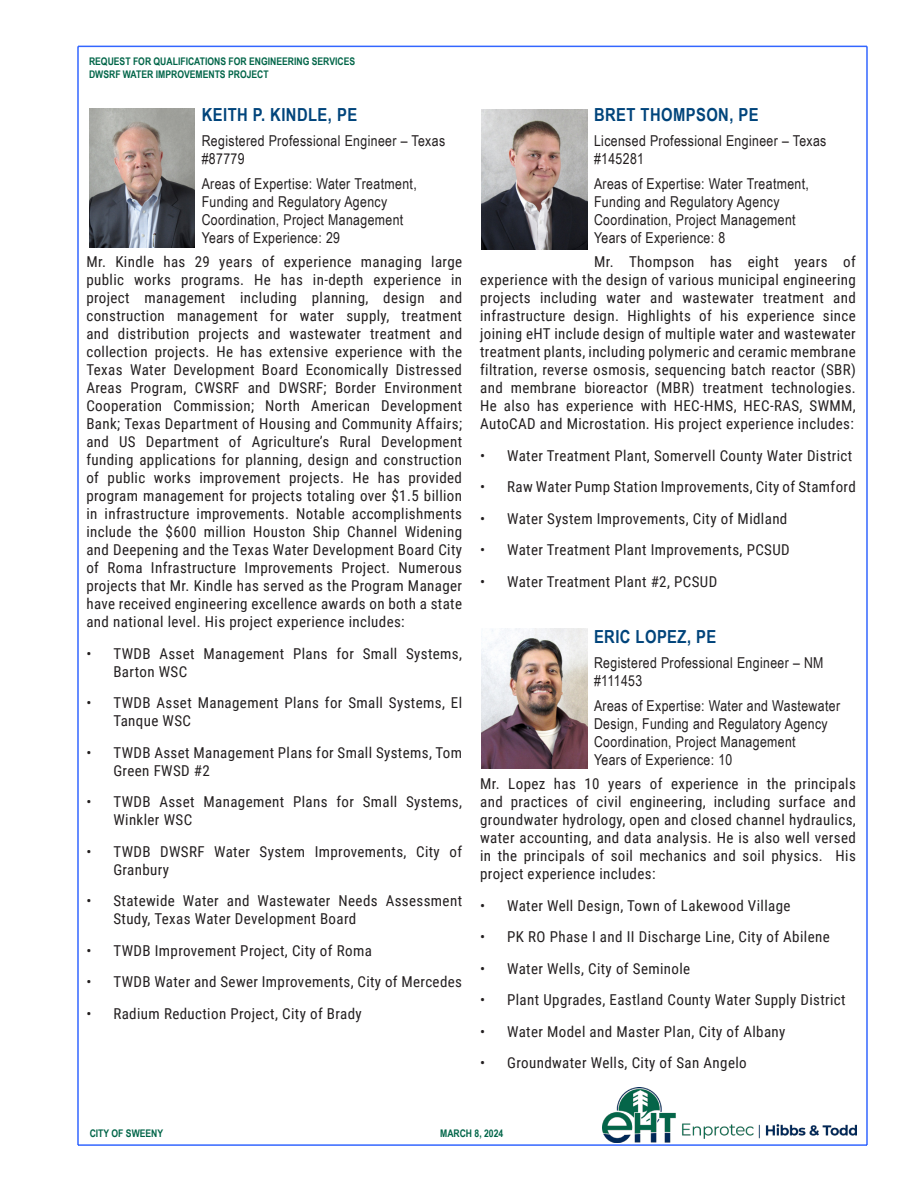
<style>
.page{position:relative;width:918px;height:1188px;background:#fff}
.page>*{position:absolute;margin:0;border:0;box-sizing:border-box;transform-origin:0 0}
.t1{font:700 18px "Arial Narrow";letter-spacing:.025em;color:#00447b}
.t2{font:15px/18px "Roboto Condensed";letter-spacing:.025em;color:#231f20}
.t3{font:15px/18px "Arial Narrow";letter-spacing:.025em;color:#231f20}
.t4{font:700 10.5px/12.6px "Arial Narrow";color:#006548}
</style>
<div class="page">
<hr style="left:78px;top:1144px;width:789px;height:2px;background:#36f">
<hr style="left:866px;top:46px;width:2px;height:1099px;background:#36f">
<hr style="left:78px;top:46px;width:789px;height:1px;background:#36f">
<hr style="left:77px;top:46px;width:2px;height:1099px;background:#36f">
<img style="left:603px;top:1087px;width:254px;height:55px">
<img style="left:89px;top:108px;width:106px;height:140px">
<img style="left:482px;top:110px;width:105px;height:140px">
<img style="left:482px;top:629px;width:105px;height:139px">
<p class="t4" style="left:89px;top:55px;width:268px">REQUEST FOR QUALIFICATIONS FOR ENGINEERING SERVICES<br>DWSRF WATER IMPROVEMENTS PROJECT</p>
<p class="t1" style="left:202px;top:101px;width:157px">KEITH P. KINDLE, PE</p>
<p class="t3" style="left:202px;top:131px;width:245px">Registered Professional Engineer – Texas #87779</p>
<p class="t3" style="left:202px;top:174px;width:217px">Areas of Expertise: Water Treatment,<br>Funding and Regulatory Agency<br>Coordination, Project Management<br>Years of Experience: 29</p>
<p class="t2" style="left:86px;top:252px;width:377px;text-align:justify">Mr. Kindle has 29 years of experience managing large public works programs. He has in-depth experience in project management including planning, design and construction management for water supply, treatment and distribution projects and wastewater treatment and collection projects. He has extensive experience with the Texas Water Development Board Economically Distressed Areas Program, CWSRF and DWSRF; Border Environment Cooperation Commission; North American Development Bank; Texas Department of Housing and Community Affairs; and US Department of Agriculture’s Rural Development funding applications for planning, design and construction of public works improvement projects. He has provided program management for projects totaling over $1.5 billion in infrastructure improvements. Notable accomplishments include the $600 million Houston Ship Channel Widening and Deepening and the Texas Water Development Board City of Roma Infrastructure Improvements Project. Numerous projects that Mr. Kindle has served as the Program Manager have received engineering excellence awards on both a state and national level. His project experience includes:</p>
<p class="t2" style="left:113px;top:644px;width:350px;text-indent:-27px">• TWDB Asset Management Plans for Small Systems,<br>Barton WSC</p>
<p class="t2" style="left:113px;top:693px;width:350px;text-indent:-27px">• TWDB Asset Management Plans for Small Systems, El<br>Tanque WSC</p>
<p class="t2" style="left:113px;top:743px;width:350px;text-indent:-27px">• TWDB Asset Management Plans for Small Systems, Tom<br>Green FWSD #2</p>
<p class="t2" style="left:113px;top:792px;width:350px;text-indent:-27px">• TWDB Asset Management Plans for Small Systems,<br>Winkler WSC</p>
<p class="t2" style="left:113px;top:842px;width:350px;text-indent:-27px">• TWDB DWSRF Water System Improvements, City of<br>Granbury</p>
<p class="t2" style="left:113px;top:891px;width:350px;text-indent:-27px">• Statewide Water and Wastewater Needs Assessment<br>Study, Texas Water Development Board</p>
<p class="t2" style="left:86px;top:941px;width:287px">• TWDB Improvement Project, City of Roma</p>
<p class="t2" style="left:86px;top:972px;width:377px">• TWDB Water and Sewer Improvements, City of Mercedes</p>
<p class="t2" style="left:86px;top:1004px;width:277px">• Radium Reduction Project, City of Brady</p>
<p class="t1" style="left:594px;top:101px;width:166px">BRET THOMPSON, PE</p>
<p class="t3" style="left:594px;top:131px;width:234px">Licensed Professional Engineer – Texas #145281</p>
<p class="t3" style="left:594px;top:174px;width:217px">Areas of Expertise: Water Treatment,<br>Funding and Regulatory Agency<br>Coordination, Project Management<br>Years of Experience: 8</p>
<p class="t2" style="left:480px;top:252px;width:377px;text-align:justify;text-indent:114px">Mr. Thompson has eight years of experience with the design of various municipal engineering projects including water and wastewater treatment and infrastructure design. Highlights of his experience since joining eHT include design of multiple water and wastewater treatment plants, including polymeric and ceramic membrane filtration, reverse osmosis, sequencing batch reactor (SBR) and membrane bioreactor (MBR) treatment technologies.<br>He also has experience with HEC-HMS, HEC-RAS, SWMM, AutoCAD and Microstation. His project experience includes:</p>
<p class="t2" style="left:480px;top:446px;width:374px">• Water Treatment Plant, Somervell County Water District</p>
<p class="t2" style="left:480px;top:477px;width:377px">• Raw Water Pump Station Improvements, City of Stamford</p>
<p class="t2" style="left:480px;top:509px;width:309px">• Water System Improvements, City of Midland</p>
<p class="t2" style="left:480px;top:540px;width:311px">• Water Treatment Plant Improvements, PCSUD</p>
<p class="t2" style="left:480px;top:572px;width:239px">• Water Treatment Plant #2, PCSUD</p>
<p class="t1" style="left:594px;top:623px;width:124px">ERIC LOPEZ, PE</p>
<p class="t3" style="left:594px;top:653px;width:231px">Registered Professional Engineer – NM #111453</p>
<p class="t3" style="left:594px;top:696px;width:248px">Areas of Expertise: Water and Wastewater Design, Funding and Regulatory Agency Coordination, Project Management<br>Years of Experience: 10</p>
<p class="t2" style="left:480px;top:774px;width:377px;text-align:justify">Mr. Lopez has 10 years of experience in the principals and practices of civil engineering, including surface and groundwater hydrology, open and closed channel hydraulics, water accounting, and data analysis. He is also well versed in the principals of soil mechanics and soil physics. His project experience includes:</p>
<p class="t2" style="left:480px;top:896px;width:312px">• Water Well Design, Town of Lakewood Village</p>
<p class="t2" style="left:480px;top:927px;width:351px">• PK RO Phase I and II Discharge Line, City of Abilene</p>
<p class="t2" style="left:480px;top:959px;width:212px">• Water Wells, City of Seminole</p>
<p class="t2" style="left:480px;top:990px;width:367px">• Plant Upgrades, Eastland County Water Supply District</p>
<p class="t2" style="left:480px;top:1022px;width:307px">• Water Model and Master Plan, City of Albany</p>
<p class="t2" style="left:480px;top:1053px;width:268px">• Groundwater Wells, City of San Angelo</p>
<p class="t4" style="left:90px;top:1126px;width:75px">CITY OF SWEENY</p>
<p class="t4" style="left:440px;top:1126px;width:65px">MARCH 8, 2024</p>
</div>
